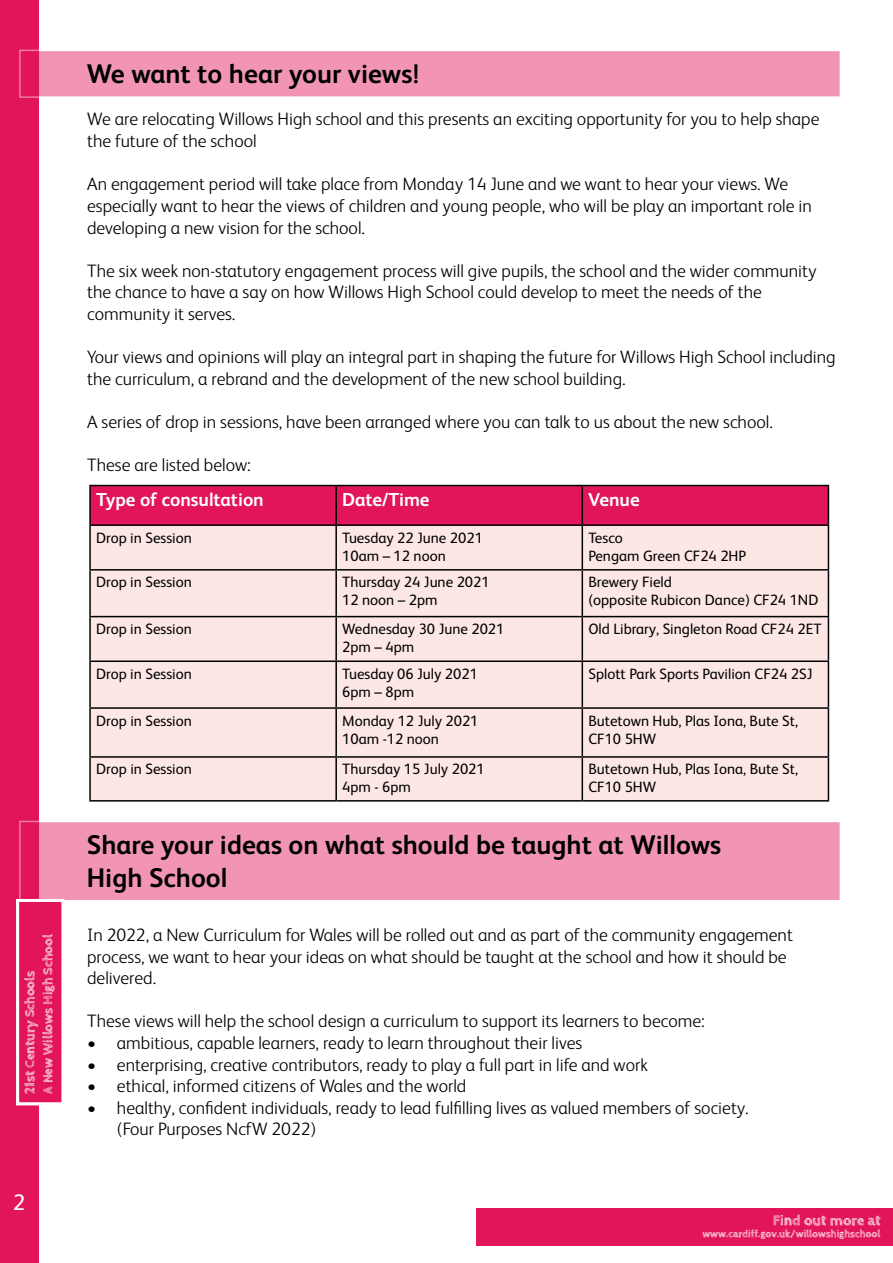
<style>
.page{position:relative;width:893px;height:1263px;background:#fff}
.page>*{position:absolute;margin:0;border:0;box-sizing:border-box;transform-origin:0 0}
.t1{font:700 27px/32.4px "FS Albert";color:#000}
.t2{font:22.5px "FS Albert";color:#fff}
.t3{font:700 18.75px "FS Albert";color:#fff}
.t4{font:300 18px/21.6px "FS Albert";color:#000}
.t5{font:15px/18px "FS Albert";color:#000}
.t6{font:700 14.85px "Cabin Sketch";letter-spacing:-.005em;color:#fff}
.t7{font:700 13.5px/18px "Cabin Sketch";color:#fff}
.t8{font:700 10.5px "Cabin Sketch";color:#fff}
</style>
<div class="page">
<div style="left:476px;top:1208px;width:417px;height:38px;background:#e2145b"></div>
<div style="left:0;top:0;width:39px;height:1263px;background:#e2145b"></div>
<div style="left:19px;top:50px;width:822px;height:48px;background:#f295b5;border:2px solid #fff"></div>
<div style="left:19px;top:821px;width:822px;height:80px;background:#f295b5;border:2px solid #fff"></div>
<div style="left:91px;top:486px;width:737px;height:38px;background:#e2145b"></div>
<div style="left:91px;top:526px;width:737px;height:274px;background:#fce7e5"></div>
<hr style="left:89px;top:485px;width:247px;height:1px;background:#000">
<hr style="left:89px;top:486px;width:2px;height:38px;background:#000">
<hr style="left:336px;top:485px;width:246px;height:1px;background:#000">
<hr style="left:335px;top:486px;width:2px;height:38px;background:#000">
<hr style="left:582px;top:485px;width:247px;height:1px;background:#000">
<hr style="left:582px;top:486px;width:1px;height:38px;background:#000">
<hr style="left:828px;top:486px;width:1px;height:38px;background:#000">
<hr style="left:89px;top:524px;width:247px;height:2px;background:#000">
<hr style="left:89px;top:526px;width:2px;height:43px;background:#000">
<hr style="left:336px;top:524px;width:246px;height:2px;background:#000">
<hr style="left:335px;top:526px;width:2px;height:43px;background:#000">
<hr style="left:582px;top:524px;width:247px;height:2px;background:#000">
<hr style="left:582px;top:526px;width:1px;height:43px;background:#000">
<hr style="left:828px;top:526px;width:1px;height:43px;background:#000">
<hr style="left:89px;top:569px;width:247px;height:2px;background:#000">
<hr style="left:89px;top:571px;width:2px;height:45px;background:#000">
<hr style="left:336px;top:569px;width:246px;height:2px;background:#000">
<hr style="left:335px;top:571px;width:2px;height:45px;background:#000">
<hr style="left:582px;top:569px;width:247px;height:2px;background:#000">
<hr style="left:582px;top:571px;width:1px;height:45px;background:#000">
<hr style="left:828px;top:571px;width:1px;height:45px;background:#000">
<hr style="left:89px;top:616px;width:247px;height:1px;background:#000">
<hr style="left:89px;top:617px;width:2px;height:43px;background:#000">
<hr style="left:336px;top:616px;width:246px;height:1px;background:#000">
<hr style="left:335px;top:617px;width:2px;height:43px;background:#000">
<hr style="left:582px;top:616px;width:247px;height:1px;background:#000">
<hr style="left:582px;top:617px;width:1px;height:43px;background:#000">
<hr style="left:828px;top:617px;width:1px;height:43px;background:#000">
<hr style="left:89px;top:660px;width:247px;height:2px;background:#000">
<hr style="left:89px;top:662px;width:2px;height:45px;background:#000">
<hr style="left:336px;top:660px;width:246px;height:2px;background:#000">
<hr style="left:335px;top:662px;width:2px;height:45px;background:#000">
<hr style="left:582px;top:660px;width:247px;height:2px;background:#000">
<hr style="left:582px;top:662px;width:1px;height:45px;background:#000">
<hr style="left:828px;top:662px;width:1px;height:45px;background:#000">
<hr style="left:89px;top:707px;width:247px;height:2px;background:#000">
<hr style="left:89px;top:709px;width:2px;height:47px;background:#000">
<hr style="left:336px;top:707px;width:246px;height:2px;background:#000">
<hr style="left:335px;top:709px;width:2px;height:47px;background:#000">
<hr style="left:582px;top:707px;width:247px;height:2px;background:#000">
<hr style="left:582px;top:709px;width:1px;height:47px;background:#000">
<hr style="left:828px;top:709px;width:1px;height:47px;background:#000">
<hr style="left:89px;top:756px;width:247px;height:2px;background:#000">
<hr style="left:89px;top:758px;width:2px;height:42px;background:#000">
<hr style="left:336px;top:756px;width:246px;height:2px;background:#000">
<hr style="left:335px;top:758px;width:2px;height:42px;background:#000">
<hr style="left:582px;top:756px;width:247px;height:2px;background:#000">
<hr style="left:582px;top:758px;width:1px;height:42px;background:#000">
<hr style="left:828px;top:758px;width:1px;height:42px;background:#000">
<hr style="left:89px;top:800px;width:247px;height:1px;background:#000">
<hr style="left:336px;top:800px;width:246px;height:1px;background:#000">
<hr style="left:582px;top:800px;width:247px;height:1px;background:#000">
<div style="left:16px;top:899px;width:48px;height:206px;background:#e2145b;border:3px solid #fff"></div>
<p class="t7" style="left:21px;top:1094px;width:161px;rotate:-90deg">21st Century Schools<br>A New Willows High School</p>
<p class="t2" style="left:13px;top:1187px;width:14px">2</p>
<h1 class="t1" style="left:87px;top:57px;width:334px">We want to hear your views!</h1>
<p class="t4" style="left:87px;top:108px;width:734px">We are relocating Willows High school and this presents an exciting opportunity for you to help shape the future of the school</p>
<p class="t4" style="left:87px;top:172px;width:726px">An engagement period will take place from Monday 14 June and we want to hear your views. We especially want to hear the views of children and young people, who will be play an important role in developing a new vision for the school.</p>
<p class="t4" style="left:87px;top:259px;width:731px">The six week non-statutory engagement process will give pupils, the school and the wider community the chance to have a say on how Willows High School could develop to meet the needs of the community it serves.</p>
<p class="t4" style="left:87px;top:345px;width:750px">Your views and opinions will play an integral part in shaping the future for Willows High School including the curriculum, a rebrand and the development of the new school building.</p>
<p class="t4" style="left:87px;top:410px;width:687px">A series of drop in sessions, have been arranged where you can talk to us about the new school.</p>
<p class="t4" style="left:87px;top:453px;width:165px">These are listed below:</p>
<p class="t3" style="left:96px;top:487px;width:169px">Type of consultation</p>
<p class="t3" style="left:342px;top:487px;width:89px">Date/Time</p>
<p class="t3" style="left:588px;top:487px;width:53px">Venue</p>
<p class="t5" style="left:96px;top:528px;width:97px">Drop in Session</p>
<p class="t5" style="left:342px;top:528px;width:142px">Tuesday 22 June 2021<br>10am – 12 noon</p>
<p class="t5" style="left:588px;top:528px;width:159px">Tesco<br>Pengam Green CF24 2HP</p>
<p class="t5" style="left:96px;top:572px;width:97px">Drop in Session</p>
<p class="t5" style="left:342px;top:572px;width:149px">Thursday 24 June 2021<br>12 noon – 2pm</p>
<p class="t5" style="left:588px;top:572px;width:232px">Brewery Field<br>(opposite Rubicon Dance) CF24 1ND</p>
<p class="t5" style="left:96px;top:619px;width:97px">Drop in Session</p>
<p class="t5" style="left:342px;top:619px;width:164px">Wednesday 30 June 2021<br>2pm – 4pm</p>
<p class="t5" style="left:588px;top:619px;width:235px">Old Library, Singleton Road CF24 2ET</p>
<p class="t5" style="left:96px;top:664px;width:97px">Drop in Session</p>
<p class="t5" style="left:342px;top:664px;width:137px">Tuesday 06 July 2021<br>6pm – 8pm</p>
<p class="t5" style="left:588px;top:664px;width:226px">Splott Park Sports Pavilion CF24 2SJ</p>
<p class="t5" style="left:96px;top:711px;width:97px">Drop in Session</p>
<p class="t5" style="left:342px;top:711px;width:138px">Monday 12 July 2021<br>10am -12 noon</p>
<p class="t5" style="left:588px;top:711px;width:211px">Butetown Hub, Plas Iona, Bute St,<br>CF10 5HW</p>
<p class="t5" style="left:96px;top:760px;width:97px">Drop in Session</p>
<p class="t5" style="left:342px;top:760px;width:144px">Thursday 15 July 2021<br>4pm - 6pm</p>
<p class="t5" style="left:588px;top:760px;width:211px">Butetown Hub, Plas Iona, Bute St,<br>CF10 5HW</p>
<h1 class="t1" style="left:87px;top:828px;width:636px">Share your ideas on what should be taught at Willows<br>High School</h1>
<p class="t4" style="left:87px;top:923px;width:707px">In 2022, a New Curriculum for Wales will be rolled out and as part of the community engagement process, we want to hear your ideas on what should be taught at the school and how it should be delivered.</p>
<p class="t4" style="left:87px;top:1009px;width:619px">These views will help the school design a curriculum to support its learners to become:</p>
<p class="t4" style="left:87px;top:1031px;width:496px">• ambitious, capable learners, ready to learn throughout their lives</p>
<p class="t4" style="left:87px;top:1053px;width:562px">• enterprising, creative contributors, ready to play a full part in life and work</p>
<p class="t4" style="left:87px;top:1074px;width:381px">• ethical, informed citizens of Wales and the world</p>
<p class="t4" style="left:117px;top:1096px;width:633px;text-indent:-30px">• healthy, confident individuals, ready to lead fulfilling lives as valued members of society. (Four Purposes NcfW 2022)</p>
<p class="t6" style="left:773px;top:1212px;width:109px">Find out more at</p>
<p class="t8" style="left:702px;top:1228px;width:180px">www.cardiff.gov.uk/willowshighschool</p>
</div>
